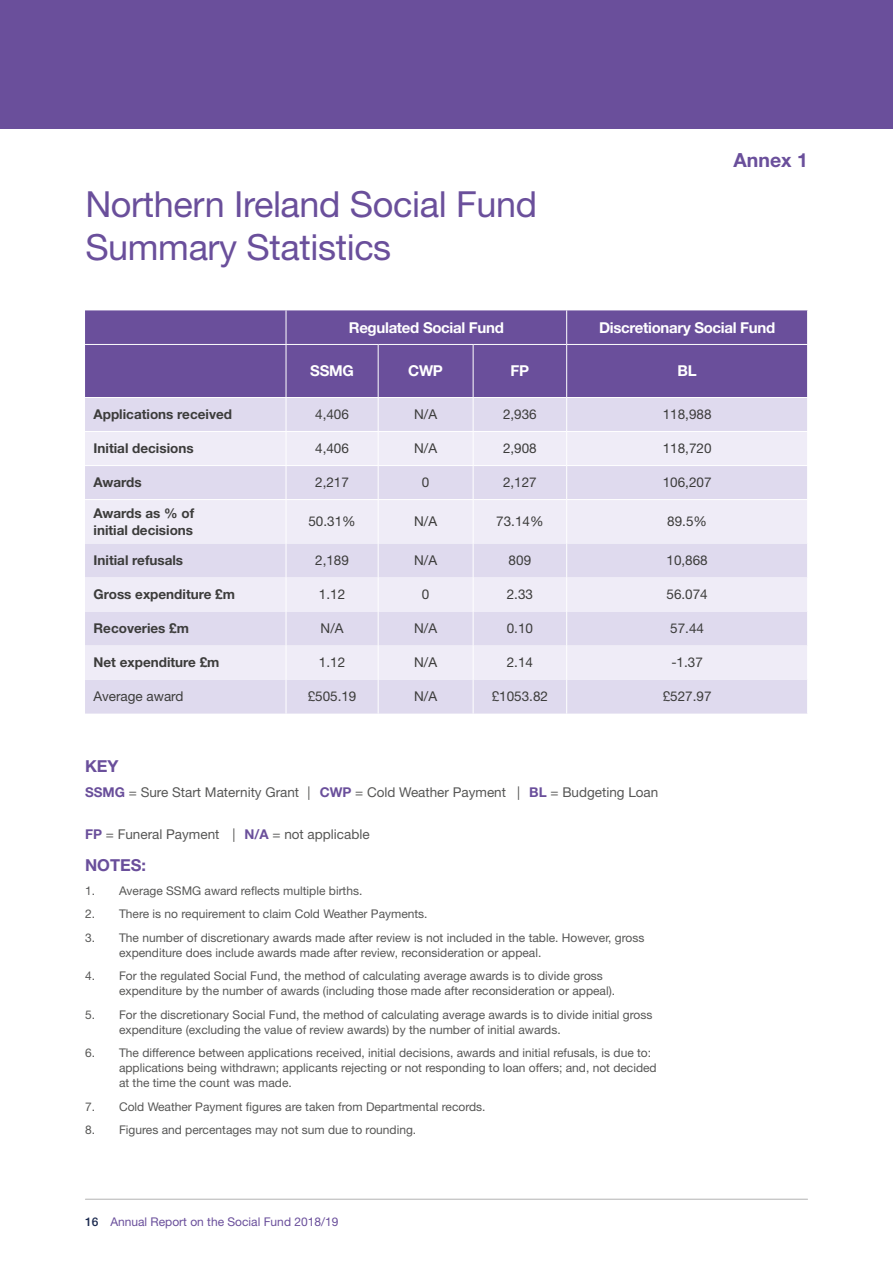
<style>
.page{position:relative;width:893px;height:1263px;background:#fff}
.page>*{position:absolute;margin:0;border:0;box-sizing:border-box;transform-origin:0 0}
.t1{font:36px/43.2px "Helvetica Neue LT Std";letter-spacing:-.01em;color:#6a4f9b}
.t2{font:700 19.5px "Helvetica Neue LT Std";color:#6a4f9b}
.t3{font:700 16.5px "Helvetica Neue LT Std";color:#6a4f9b}
.t4{font:700 15px "Helvetica Neue LT Std";letter-spacing:-.02em;color:#fff}
.t5{font:13.5px "Helvetica Neue LT Std";color:#3c3c3b}
.t6{font:700 13.5px/17.2px "Helvetica Neue LT Std";color:#3c3c3b}
.t7{font:13.5px "Helvetica Neue LT Std";color:#575756}
.t8{font:12px/15px "Helvetica Neue LT Std";color:#575756}
.t9{font:12px "Helvetica Neue LT Std";color:#6a4f9b}
.s1{font-weight:700;color:#6a4f9b}
.s2{font-weight:500;color:#1d2b50}
</style>
<div class="page">
<div style="left:0;top:0;width:893px;height:128px;background:#6a4f9b"></div>
<hr style="left:85px;top:1199px;width:722px;height:1px;background:#b3b2b2">
<div style="left:85px;top:310px;width:722px;height:87px;background:#6a4f9b"></div>
<div style="left:85px;top:398px;width:722px;height:316px;background:#dfdaee"></div>
<svg style="left:85px;top:432px;width:722px;height:247px;background:#e8e4f3"></svg>
<hr style="left:286px;top:310px;width:1px;height:34px;background:#fff">
<hr style="left:566px;top:310px;width:1px;height:34px;background:#fff">
<hr style="left:85px;top:344px;width:201px;height:1px;background:#fff">
<hr style="left:286px;top:344px;width:92px;height:1px;background:#fff">
<hr style="left:286px;top:345px;width:1px;height:52px;background:#fff">
<hr style="left:378px;top:344px;width:95px;height:1px;background:#fff">
<hr style="left:378px;top:345px;width:1px;height:52px;background:#fff">
<hr style="left:473px;top:345px;width:1px;height:52px;background:#fff">
<hr style="left:566px;top:345px;width:1px;height:52px;background:#fff">
<hr style="left:286px;top:398px;width:1px;height:33px;background:#fff">
<hr style="left:378px;top:398px;width:1px;height:33px;background:#fff">
<hr style="left:473px;top:398px;width:1px;height:33px;background:#fff">
<hr style="left:566px;top:398px;width:1px;height:33px;background:#fff">
<hr style="left:85px;top:431px;width:201px;height:1px;background:#fff">
<hr style="left:286px;top:431px;width:92px;height:1px;background:#fff">
<hr style="left:378px;top:431px;width:95px;height:1px;background:#fff">
<hr style="left:473px;top:344px;width:94px;height:1px;background:#fff">
<hr style="left:567px;top:344px;width:241px;height:1px;background:#fff">
<hr style="left:473px;top:431px;width:94px;height:1px;background:#fff">
<hr style="left:567px;top:431px;width:241px;height:1px;background:#fff">
<hr style="left:286px;top:432px;width:1px;height:33px;background:#fff">
<hr style="left:378px;top:432px;width:1px;height:33px;background:#fff">
<hr style="left:473px;top:432px;width:1px;height:33px;background:#fff">
<hr style="left:566px;top:432px;width:1px;height:33px;background:#fff">
<hr style="left:85px;top:465px;width:201px;height:1px;background:#fff">
<hr style="left:286px;top:465px;width:92px;height:1px;background:#fff">
<hr style="left:286px;top:466px;width:1px;height:33px;background:#fff">
<hr style="left:378px;top:465px;width:95px;height:1px;background:#fff">
<hr style="left:378px;top:466px;width:1px;height:33px;background:#fff">
<hr style="left:473px;top:465px;width:94px;height:1px;background:#fff">
<hr style="left:473px;top:466px;width:1px;height:33px;background:#fff">
<hr style="left:567px;top:465px;width:241px;height:1px;background:#fff">
<hr style="left:566px;top:466px;width:1px;height:33px;background:#fff">
<hr style="left:85px;top:499px;width:201px;height:1px;background:#fff">
<hr style="left:286px;top:499px;width:92px;height:1px;background:#fff">
<hr style="left:286px;top:500px;width:1px;height:43px;background:#fff">
<hr style="left:378px;top:499px;width:95px;height:1px;background:#fff">
<hr style="left:378px;top:500px;width:1px;height:43px;background:#fff">
<hr style="left:473px;top:499px;width:94px;height:1px;background:#fff">
<hr style="left:473px;top:500px;width:1px;height:43px;background:#fff">
<hr style="left:567px;top:499px;width:241px;height:1px;background:#fff">
<hr style="left:566px;top:500px;width:1px;height:43px;background:#fff">
<hr style="left:286px;top:543px;width:1px;height:34px;background:#fff">
<hr style="left:378px;top:543px;width:1px;height:34px;background:#fff">
<hr style="left:473px;top:543px;width:1px;height:34px;background:#fff">
<hr style="left:566px;top:543px;width:1px;height:34px;background:#fff">
<hr style="left:286px;top:577px;width:1px;height:34px;background:#fff">
<hr style="left:378px;top:577px;width:1px;height:34px;background:#fff">
<hr style="left:473px;top:577px;width:1px;height:34px;background:#fff">
<hr style="left:566px;top:577px;width:1px;height:34px;background:#fff">
<hr style="left:286px;top:611px;width:1px;height:34px;background:#fff">
<hr style="left:378px;top:611px;width:1px;height:34px;background:#fff">
<hr style="left:473px;top:611px;width:1px;height:34px;background:#fff">
<hr style="left:566px;top:611px;width:1px;height:34px;background:#fff">
<hr style="left:286px;top:645px;width:1px;height:34px;background:#fff">
<hr style="left:378px;top:645px;width:1px;height:34px;background:#fff">
<hr style="left:473px;top:645px;width:1px;height:34px;background:#fff">
<hr style="left:566px;top:645px;width:1px;height:34px;background:#fff">
<hr style="left:286px;top:679px;width:1px;height:35px;background:#fff">
<hr style="left:378px;top:679px;width:1px;height:35px;background:#fff">
<hr style="left:473px;top:679px;width:1px;height:35px;background:#fff">
<hr style="left:566px;top:679px;width:1px;height:35px;background:#fff">
<h1 class="t1" style="left:85px;top:182px;width:453px">Northern Ireland Social Fund<br>Summary Statistics</h1>
<h2 class="t2" style="left:733px;top:148px;width:76px">Annex 1</h2>
<p class="t4" style="left:349px;top:318px;width:157px">Regulated Social Fund</p>
<p class="t4" style="left:599px;top:318px;width:178px">Discretionary Social Fund</p>
<p class="t4" style="left:310px;top:362px;width:45px">SSMG</p>
<p class="t4" style="left:408px;top:362px;width:36px">CWP</p>
<p class="t4" style="left:511px;top:362px;width:20px">FP</p>
<p class="t4" style="left:678px;top:362px;width:21px">BL</p>
<p class="t6" style="left:94px;top:406px;width:140px">Applications received</p>
<p class="t5" style="left:315px;top:406px;width:35px">4,406</p>
<p class="t5" style="left:414px;top:406px;width:24px">N/A</p>
<p class="t5" style="left:503px;top:406px;width:35px">2,936</p>
<p class="t5" style="left:663px;top:406px;width:50px">118,988</p>
<p class="t6" style="left:94px;top:440px;width:102px">Initial decisions</p>
<p class="t5" style="left:315px;top:440px;width:35px">4,406</p>
<p class="t5" style="left:414px;top:440px;width:24px">N/A</p>
<p class="t5" style="left:503px;top:440px;width:35px">2,908</p>
<p class="t5" style="left:663px;top:440px;width:50px">118,720</p>
<p class="t6" style="left:94px;top:474px;width:50px">Awards</p>
<p class="t5" style="left:315px;top:474px;width:35px">2,217</p>
<p class="t5" style="left:422px;top:474px;width:9px">0</p>
<p class="t5" style="left:503px;top:474px;width:35px">2,127</p>
<p class="t5" style="left:663px;top:474px;width:50px">106,207</p>
<p class="t6" style="left:94px;top:504px;width:102px">Awards as % of initial decisions</p>
<p class="t5" style="left:308px;top:513px;width:49px">50.31%</p>
<p class="t5" style="left:414px;top:513px;width:24px">N/A</p>
<p class="t5" style="left:496px;top:513px;width:49px">73.14%</p>
<p class="t5" style="left:667px;top:513px;width:41px">89.5%</p>
<p class="t6" style="left:94px;top:552px;width:91px">Initial refusals</p>
<p class="t5" style="left:315px;top:552px;width:35px">2,189</p>
<p class="t5" style="left:414px;top:552px;width:24px">N/A</p>
<p class="t5" style="left:509px;top:552px;width:24px">809</p>
<p class="t5" style="left:666px;top:552px;width:43px">10,868</p>
<p class="t6" style="left:94px;top:586px;width:143px">Gross expenditure £m</p>
<p class="t5" style="left:319px;top:586px;width:28px">1.12</p>
<p class="t5" style="left:422px;top:586px;width:9px">0</p>
<p class="t5" style="left:507px;top:586px;width:28px">2.33</p>
<p class="t5" style="left:666px;top:586px;width:43px">56.074</p>
<p class="t6" style="left:94px;top:620px;width:97px">Recoveries £m</p>
<p class="t5" style="left:321px;top:620px;width:24px">N/A</p>
<p class="t5" style="left:414px;top:620px;width:24px">N/A</p>
<p class="t5" style="left:507px;top:620px;width:28px">0.10</p>
<p class="t5" style="left:670px;top:620px;width:35px">57.44</p>
<p class="t6" style="left:94px;top:654px;width:127px">Net expenditure £m</p>
<p class="t5" style="left:319px;top:654px;width:28px">1.12</p>
<p class="t5" style="left:414px;top:654px;width:24px">N/A</p>
<p class="t5" style="left:507px;top:654px;width:28px">2.14</p>
<p class="t5" style="left:671px;top:654px;width:33px">-1.37</p>
<p class="t5" style="left:94px;top:688px;width:91px">Average award</p>
<p class="t5" style="left:308px;top:688px;width:50px">£505.19</p>
<p class="t5" style="left:414px;top:688px;width:24px">N/A</p>
<p class="t5" style="left:492px;top:688px;width:58px">£1053.82</p>
<p class="t5" style="left:663px;top:688px;width:50px">£527.97</p>
<h3 class="t3" style="left:85px;top:756px;width:35px">KEY</h3>
<p class="t7" style="left:85px;top:784px;width:575px"><span class="s1">SSMG</span> = Sure Start Maternity Grant | <span class="s1">CWP</span> = Cold Weather Payment | <span class="s1">BL</span> = Budgeting Loan</p>
<p class="t7" style="left:85px;top:826px;width:286px"><span class="s1">FP</span> = Funeral Payment | <span class="s1">N/A</span> = not applicable</p>
<h3 class="t3" style="left:85px;top:855px;width:63px">NOTES:</h3>
<p class="t8" style="left:85px;top:883px;width:279px">1. Average SSMG award reflects multiple births.</p>
<p class="t8" style="left:85px;top:906px;width:344px">2. There is no requirement to claim Cold Weather Payments.</p>
<p class="t8" style="left:119px;top:930px;width:527px;text-indent:-34px">3. The number of discretionary awards made after review is not included in the table. However, gross expenditure does include awards made after review, reconsideration or appeal.</p>
<p class="t8" style="left:119px;top:968px;width:498px;text-indent:-34px">4. For the regulated Social Fund, the method of calculating average awards is to divide gross expenditure by the number of awards (including those made after reconsideration or appeal).</p>
<p class="t8" style="left:119px;top:1007px;width:535px;text-indent:-34px">5. For the discretionary Social Fund, the method of calculating average awards is to divide initial gross expenditure (excluding the value of review awards) by the number of initial awards.</p>
<p class="t8" style="left:119px;top:1045px;width:539px;text-indent:-34px">6. The difference between applications received, initial decisions, awards and initial refusals, is due to: applications being withdrawn; applicants rejecting or not responding to loan offers; and, not decided at the time the count was made.</p>
<p class="t8" style="left:85px;top:1099px;width:402px">7. Cold Weather Payment figures are taken from Departmental records.</p>
<p class="t8" style="left:85px;top:1122px;width:333px">8. Figures and percentages may not sum due to rounding.</p>
<p class="t9" style="left:85px;top:1214px;width:255px"><span class="s2">16</span> Annual Report on the Social Fund 2018/19</p>
</div>
